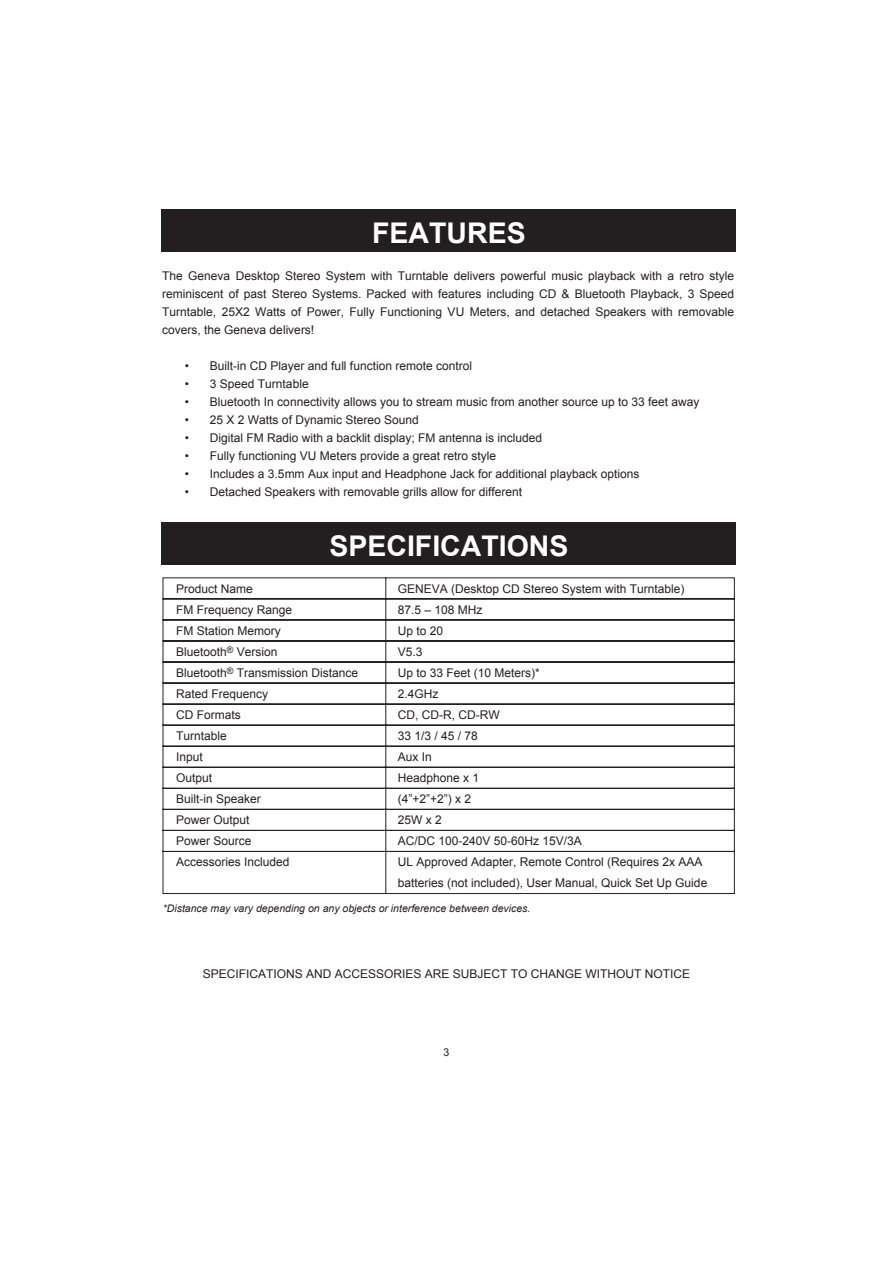
<style>
.page{position:relative;width:893px;height:1263px;background:#fff}
.page>*{position:absolute;margin:0;border:0;box-sizing:border-box;transform-origin:0 0}
.t1{font:700 28.5px "Arial";color:#fff}
.t2{font:12px/21px "Arial";color:#231f20}
.t3{font:10.8px "Arial";color:#231f20}
.t4{font:italic 10.5px "Arial";color:#231f20}
</style>
<div class="page">
<div style="left:161px;top:209px;width:574px;height:43px;background:#231f20"></div>
<div style="left:161px;top:523px;width:574px;height:42px;background:#231f20"></div>
<svg style="left:163px;top:577px;width:572px;height:317px"></svg>
<h1 class="t1" style="left:372px;top:217px;width:155px">FEATURES</h1>
<p class="t2" style="left:162px;top:266px;width:573px;line-height:18px;text-align:justify">The Geneva Desktop Stereo System with Turntable delivers powerful music playback with a retro style reminiscent of past Stereo Systems. Packed with features including CD &amp; Bluetooth Playback, 3 Speed Turntable, 25X2 Watts of Power, Fully Functioning VU Meters, and detached Speakers with removable covers, the Geneva delivers!</p>
<p class="t2" style="left:185px;top:355px;width:289px">• Built-in CD Player and full function remote control</p>
<p class="t2" style="left:185px;top:373px;width:125px">• 3 Speed Turntable</p>
<p class="t2" style="left:185px;top:391px;width:516px">• Bluetooth In connectivity allows you to stream music from another source up to 33 feet away</p>
<p class="t2" style="left:185px;top:409px;width:235px">• 25 X 2 Watts of Dynamic Stereo Sound</p>
<p class="t2" style="left:185px;top:427px;width:359px">• Digital FM Radio with a backlit display; FM antenna is included</p>
<p class="t2" style="left:185px;top:445px;width:313px">• Fully functioning VU Meters provide a great retro style</p>
<p class="t2" style="left:185px;top:463px;width:456px">• Includes a 3.5mm Aux input and Headphone Jack for additional playback options</p>
<p class="t2" style="left:185px;top:481px;width:339px">• Detached Speakers with removable grills allow for different</p>
<h1 class="t1" style="left:329px;top:531px;width:241px">SPECIFICATIONS</h1>
<p class="t2" style="left:176px;top:578px;width:184px">Product Name<br>FM Frequency Range<br>FM Station Memory<br>Bluetooth<sup>®</sup> Version<br>Bluetooth<sup>®</sup> Transmission Distance<br>Rated Frequency<br>CD Formats<br>Turntable<br>Input<br>Output<br>Built-in Speaker<br>Power Output<br>Power Source<br>Accessories Included</p>
<p class="t2" style="left:398px;top:578px;width:311px">GENEVA (Desktop CD Stereo System with Turntable)<br>87.5 – 108 MHz<br>Up to 20<br>V5.3<br>Up to 33 Feet (10 Meters)*<br>2.4GHz<br>CD, CD-R, CD-RW<br>33 1/3 / 45 / 78<br>Aux In<br>Headphone x 1<br>(4”+2”+2”) x 2<br>25W x 2<br>AC/DC 100-240V 50-60Hz 15V/3A<br>UL Approved Adapter, Remote Control (Requires 2x AAA batteries (not included), User Manual, Quick Set Up Guide</p>
<p class="t4" style="left:163px;top:903px;width:369px">*Distance may vary depending on any objects or interference between devices.</p>
<p class="t2" style="left:203px;top:964px;width:489px">SPECIFICATIONS AND ACCESSORIES ARE SUBJECT TO CHANGE WITHOUT NOTICE</p>
<p class="t3" style="left:443px;top:1046px;width:7px">3</p>
</div>
